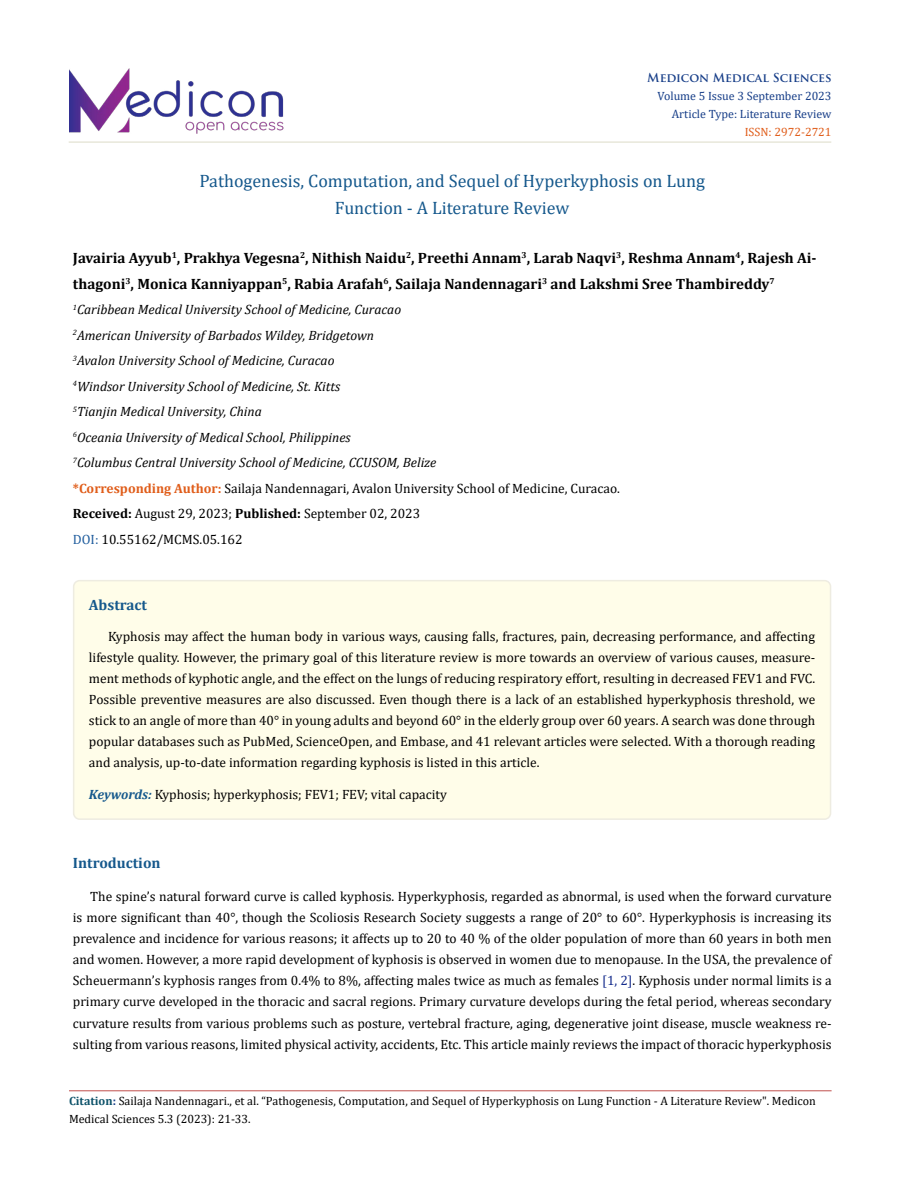
<style>
.page{position:relative;width:900px;height:1188px;background:#fff}
.page>*{position:absolute;margin:0;border:0;box-sizing:border-box;transform-origin:0 0}
.t1{font:18px/27px "Cambria";color:#15588c;text-align:center}
.t2{font:700 15px/25.5px "Cambria";color:#000}
.t3{font:700 15px "Cambria";color:#15588c}
.t4{font:13.5px/21px "Cambria";color:#000;text-align:justify}
.t5{font:italic 13.5px/25.5px "Cambria";color:#000}
.t6{font:12px/18px "Cambria";color:#000}
.t7{font:12px/18px "Cambria";color:#173e88;text-align:right}
.t8{font:700 12px "Trajan Pro";color:#173e88}
.t9{font:12px "Cambria";color:#e05d1a}
.s1{font-weight:700;font-style:normal;color:#e05d1a}
.s2{font-style:normal}
.s3{font-weight:700;font-style:normal}
.s4{font-style:normal;color:#215e9e}
.s5{font-weight:700;font-style:italic;color:#15588c}
.s6{color:#152c8c}
.s7{font-weight:700;color:#0e536a}
.s8{font-weight:700;color:#173e88}
</style>
<div class="page">
<img style="left:69px;top:68px;width:218px;height:74px">
<hr style="left:69px;top:1091px;width:763px;height:1px;background:#c0504d">
<hr style="left:69px;top:142px;width:762px;height:1px;background:#e0dfcd">
<div style="left:74px;top:581px;width:757px;height:238px;background:#fffde9;border-radius:6px"></div>
<div style="left:73px;top:580px;width:758px;height:240px;border:2px solid #eeece1;border-radius:6px"></div>
<p class="t8" style="left:647px;top:70px;width:186px">Medicon Medical Sciences</p>
<p class="t7" style="left:658px;top:87px;width:175px">Volume 5 Issue 3 September 2023<br>Article Type: Literature Review</p>
<p class="t9" style="left:745px;top:125px;width:88px">ISSN: 2972-2721</p>
<h1 class="t1" style="left:199px;top:167px;width:507px">Pathogenesis, Computation, and Sequel of Hyperkyphosis on Lung<br>Function - A Literature Review</h1>
<p class="t2" style="left:73px;top:245px;width:745px">Javairia Ayyub<sup>1</sup>, Prakhya Vegesna<sup>2</sup>, Nithish Naidu<sup>2</sup>, Preethi Annam<sup>3</sup>, Larab Naqvi<sup>3</sup>, Reshma Annam<sup>4</sup>, Rajesh Ai&shy;thagoni<sup>3</sup>, Monica Kanniyappan<sup>5</sup>, Rabia Arafah<sup>6</sup>, Sailaja Nandennagari<sup>3</sup> and Lakshmi Sree Thambireddy<sup>7</sup></p>
<p class="t5" style="left:73px;top:296px;width:549px"><sup>1</sup>Caribbean Medical University School of Medicine, Curacao<br><sup>2</sup>American University of Barbados Wildey, Bridgetown<br><sup>3</sup>Avalon University School of Medicine, Curacao<br><sup>4</sup>Windsor University School of Medicine, St. Kitts<br><sup>5</sup>Tianjin Medical University, China<br><sup>6</sup>Oceania University of Medical School, Philippines<br><sup>7</sup>Columbus Central University School of Medicine, CCUSOM, Belize<br><span class="s1">*Corresponding Author:</span> <span class="s2">Sailaja Nandennagari, Avalon University School of Medicine, Curacao.<br></span><span class="s3">Received:</span> <span class="s2">August 29, 2023;</span> <span class="s3">Published:</span> <span class="s2">September 02, 2023<br></span><span class="s4">DOI:</span> <span class="s2">10.55162/MCMS.05.162</span></p>
<p class="t3" style="left:89px;top:594px;width:60px">Abstract</p>
<p class="t4" style="left:89px;top:626px;width:728px;text-indent:19px">Kyphosis may affect the human body in various ways, causing falls, fractures, pain, decreasing performance, and affecting lifestyle quality. However, the primary goal of this literature review is more towards an overview of various causes, measure&shy;ment methods of kyphotic angle, and the effect on the lungs of reducing respiratory effort, resulting in decreased FEV1 and FVC.<br>Possible preventive measures are also discussed. Even though there is a lack of an established hyperkyphosis threshold, we stick to an angle of more than 40° in young adults and beyond 60° in the elderly group over 60 years. A search was done through popular databases such as PubMed, ScienceOpen, and Embase, and 41 relevant articles were selected. With a thorough reading and analysis, up-to-date information regarding kyphosis is listed in this article.</p>
<p class="t4" style="left:89px;top:784px;width:360px"><span class="s5">Keywords:</span> Kyphosis; hyperkyphosis; FEV1; FEV; vital capacity</p>
<p class="t3" style="left:73px;top:853px;width:89px">Introduction</p>
<p class="t4" style="left:73px;top:886px;width:760px;text-indent:17px">The spine’s natural forward curve is called kyphosis. Hyperkyphosis, regarded as abnormal, is used when the forward curvature is more significant than 40°, though the Scoliosis Research Society suggests a range of 20° to 60°. Hyperkyphosis is increasing its prevalence and incidence for various reasons; it affects up to 20 to 40 % of the older population of more than 60 years in both men and women. However, a more rapid development of kyphosis is observed in women due to menopause. In the USA, the prevalence of Scheuermann’s kyphosis ranges from 0.4% to 8%, affecting males twice as much as females <span class="s6">[1, 2]</span>. Kyphosis under normal limits is a primary curve developed in the thoracic and sacral regions. Primary curvature develops during the fetal period, whereas secondary curvature results from various problems such as posture, vertebral fracture, aging, degenerative joint disease, muscle weakness re&shy;sulting from various reasons, limited physical activity, accidents, Etc. This article mainly reviews the impact of thoracic hyperkyphosis</p>
<p class="t6" style="left:69px;top:1092px;width:748px"><span class="s7">Citation</span><span class="s8">:</span> Sailaja Nandennagari., et al. “Pathogenesis, Computation, and Sequel of Hyperkyphosis on Lung Function - A Literature Review". Medicon<br>Medical Sciences 5.3 (2023): 21-33.</p>
</div>
